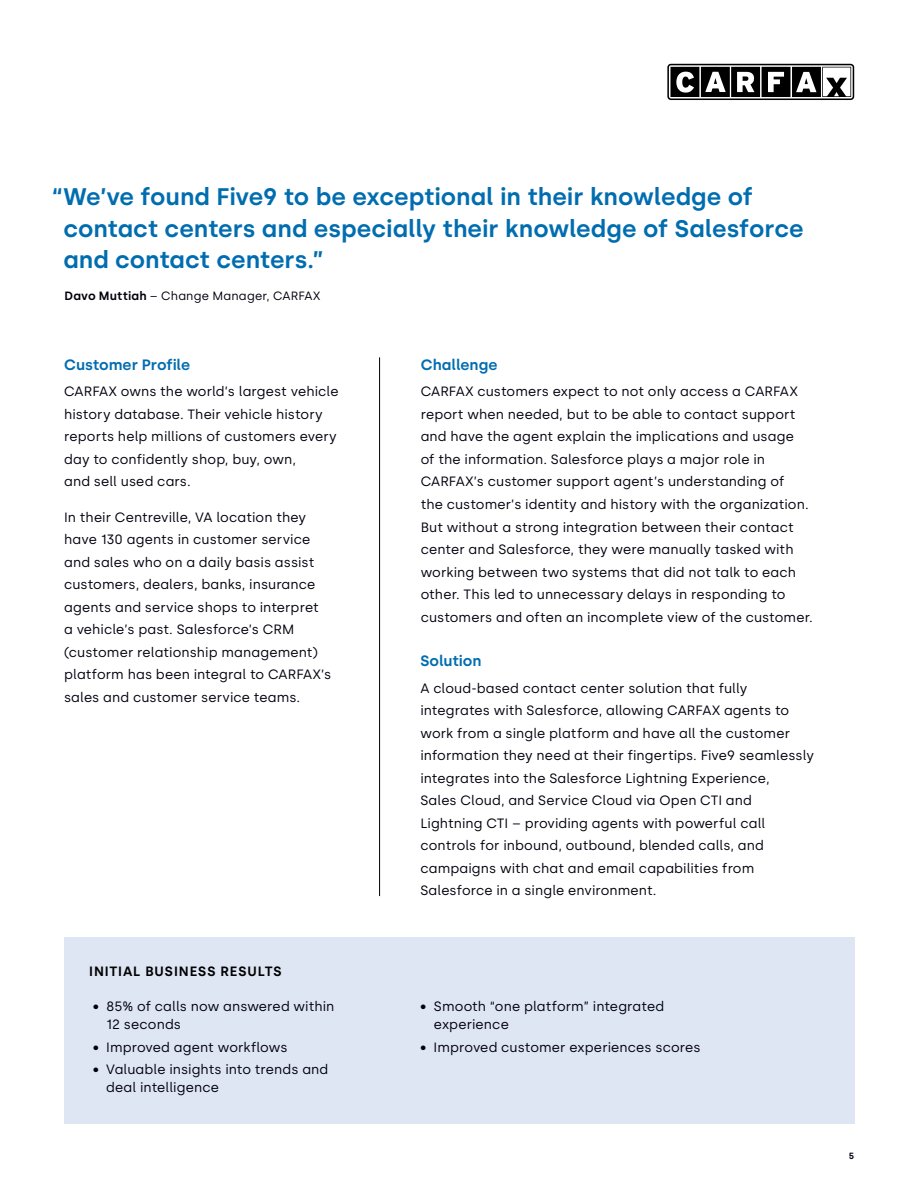
<style>
.page{position:relative;width:918px;height:1188px;background:#fff}
.page>*{position:absolute;margin:0;border:0;box-sizing:border-box;transform-origin:0 0}
.t1{font:600 24px/31.5px "Silka";letter-spacing:-.005em;color:#006db0}
.t2{font:600 15px "Silka";color:#006db0}
.t3{font:13.5px/22.5px "Silka";letter-spacing:.005em;color:#00000e}
.t4{font:600 13.5px "Silka";letter-spacing:.065em;color:#000}
.t5{font:12px "Silka";letter-spacing:.015em;color:#00000e}
.t6{font:600 9px "Silka";color:#00000e}
.s1{font-weight:600}
</style>
<div class="page">
<div style="left:64px;top:937px;width:790px;height:187px;background:#dee5f3"></div>
<svg style="left:667px;top:64px;width:187px;height:36px"></svg>
<hr style="left:379px;top:357px;width:1px;height:539px;background:#000">
<h1 class="t1" style="left:63px;top:181px;width:742px;text-indent:-12px">“We’ve found Five9 to be exceptional in their knowledge of contact centers and especially their knowledge of Salesforce and contact centers.”</h1>
<p class="t5" style="left:64px;top:289px;width:257px"><span class="s1">Davo Muttiah</span> – Change Manager, CARFAX</p>
<p class="t2" style="left:64px;top:356px;width:128px">Customer Profile</p>
<p class="t3" style="left:64px;top:381px;width:276px">CARFAX owns the world’s largest vehicle history database. Their vehicle history reports help millions of customers every day to confidently shop, buy, own,<br>and sell used cars.</p>
<p class="t3" style="left:64px;top:506px;width:269px">In their Centreville, VA location they have 130 agents in customer service and sales who on a daily basis assist customers, dealers, banks, insurance agents and service shops to interpret<br>a vehicle’s past. Salesforce’s CRM (customer relationship management) platform has been integral to CARFAX’s sales and customer service teams.</p>
<p class="t4" style="left:89px;top:963px;width:194px">INITIAL BUSINESS RESULTS</p>
<p class="t3" style="left:106px;top:998px;width:230px;line-height:18px;text-indent:-14px">• 85% of calls now answered within<br>12 seconds</p>
<p class="t3" style="left:93px;top:1036px;width:196px">• Improved agent workflows</p>
<p class="t3" style="left:106px;top:1060px;width:224px;line-height:18px;text-indent:-14px">• Valuable insights into trends and deal intelligence</p>
<p class="t2" style="left:421px;top:356px;width:78px">Challenge</p>
<p class="t3" style="left:421px;top:381px;width:394px">CARFAX customers expect to not only access a CARFAX report when needed, but to be able to contact support and have the agent explain the implications and usage<br>of the information. Salesforce plays a major role in CARFAX’s customer support agent’s understanding of<br>the customer’s identity and history with the organization.<br>But without a strong integration between their contact center and Salesforce, they were manually tasked with working between two systems that did not talk to each other. This led to unnecessary delays in responding to customers and often an incomplete view of the customer.</p>
<p class="t2" style="left:420px;top:652px;width:63px">Solution</p>
<p class="t3" style="left:420px;top:677px;width:395px">A cloud-based contact center solution that fully integrates with Salesforce, allowing CARFAX agents to work from a single platform and have all the customer information they need at their fingertips. Five9 seamlessly integrates into the Salesforce Lightning Experience,<br>Sales Cloud, and Service Cloud via Open CTI and Lightning CTI – providing agents with powerful call controls for inbound, outbound, blended calls, and campaigns with chat and email capabilities from Salesforce in a single environment.</p>
<p class="t3" style="left:434px;top:998px;width:232px;line-height:18px;text-indent:-14px">• Smooth “one platform” integrated experience</p>
<p class="t3" style="left:420px;top:1036px;width:282px">• Improved customer experiences scores</p>
<p class="t6" style="left:849px;top:1151px;width:7px">5</p>
</div>
